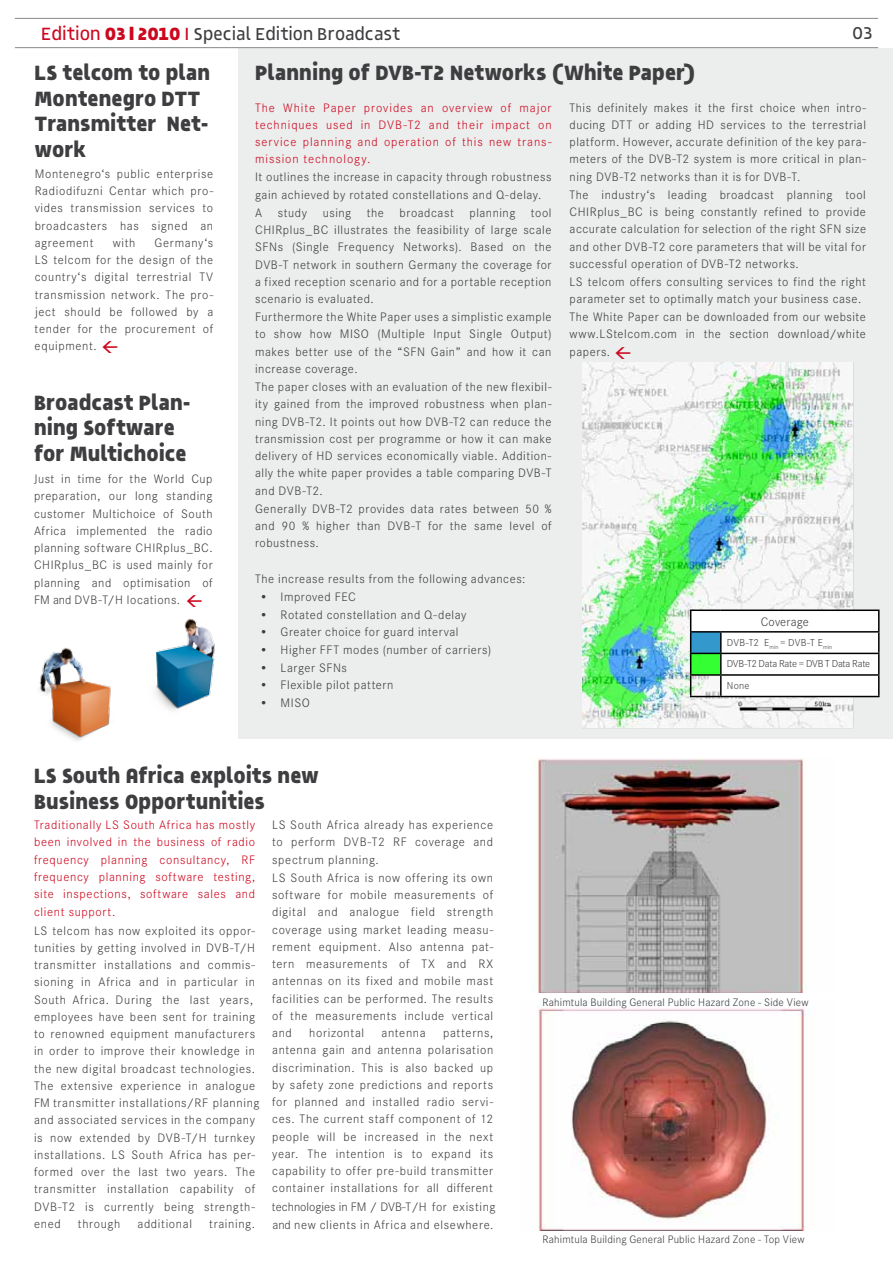
<style>
.page{position:relative;width:893px;height:1263px;background:#fff}
.page>*{position:absolute;margin:0;border:0;box-sizing:border-box;transform-origin:0 0}
.t1{font:21px/25.5px "Generation Z Bold";color:#3e3d40}
.t2{font:17.55px "Generation Z Medium";color:#3e3d40}
.t3{font:300 12.75px/17.2px "Corporate S";letter-spacing:.045em;color:#3e3d40;text-align:justify}
.t4{font:300 12.75px/17.2px "Corporate S";letter-spacing:.065em;color:#cd071e;text-align:justify}
.t5{font:300 12.75px "Corporate S";color:#3e3d40}
.t6{font:300 12.75px "Corporate S";letter-spacing:.01em;color:#3e3d40}
.t7{font:300 11.25px "Corporate S";letter-spacing:.015em;color:#3e3d40}
.t8{font:300 10.5px/21.6px "Corporate S";letter-spacing:-.02em;color:#3e3d40}
.s1{font-size:18px;color:#cd071e}
.s2{font-family:"Generation Z Bold";font-size:18px;color:#cd071e}
.s3{font-family:"Stone Sans";font-weight:700;font-size:18px;color:#cd071e}
</style>
<div class="page">
<div style="left:238px;top:48px;width:655px;height:690px;background:#eceded"></div>
<hr style="left:15px;top:18px;width:863px;height:1px;background:#87888a">
<hr style="left:15px;top:47px;width:863px;height:1px;background:#87888a">
<img style="left:583px;top:363px;width:272px;height:365px">
<hr style="left:690px;top:609px;width:31px;height:2px;background:#000">
<hr style="left:721px;top:609px;width:158px;height:2px;background:#000">
<svg style="left:690px;top:610px;width:189px;height:86px;background:#dae5df"></svg>
<hr style="left:690px;top:696px;width:31px;height:1px;background:#000">
<hr style="left:721px;top:696px;width:158px;height:1px;background:#000">
<img style="left:156px;top:618px;width:59px;height:92px">
<img style="left:39px;top:648px;width:72px;height:93px">
<img style="left:538px;top:1005px;width:268px;height:225px">
<img style="left:536px;top:758px;width:270px;height:235px">
<h2 class="t2" style="left:41px;top:23px;width:361px"><span class="s1">Edition</span> <span class="s2">03</span><span class="s3">l</span><span class="s2">2010</span> <span class="s1">I</span> Special Edition Broadcast</h2>
<h2 class="t2" style="left:852px;top:22px;width:22px">03</h2>
<h1 class="t1" style="left:35px;top:59px;width:177px">LS telcom to plan</h1>
<h1 class="t1" style="left:255px;top:59px;width:441px">Planning of DVB-T2 Networks (White Paper)</h1>
<h1 class="t1" style="left:35px;top:85px;width:175px">Montenegro DTT<br>Transmitter Net&shy;work</h1>
<p class="t4" style="left:255px;top:99px;width:298px">The White Paper provides an overview of major techniques used in DVB-T2 and their impact on service planning and operation of this new trans&shy;mission technology.</p>
<p class="t3" style="left:255px;top:169px;width:298px;text-align:left">It outlines the increase in capacity through robustness gain achieved by rotated constellations and Q-delay.<br>A study using the broadcast planning tool CHIRplus_BC illustrates the feasibility of large scale SFNs (Single Frequency Networks). Based on the DVB-T network in southern Germany the coverage for a fixed reception scenario and for a portable reception scenario is evaluated.<br>Furthermore the White Paper uses a simplistic example to show how MISO (Multiple Input Single Output) makes better use of the “SFN Gain” and how it can increase coverage.<br>The paper closes with an evaluation of the new flexibil&shy;ity gained from the improved robustness when plan&shy;ning DVB-T2. It points out how DVB-T2 can reduce the transmission cost per programme or how it can make delivery of HD services economically viable. Addition&shy;ally the white paper provides a table comparing DVB-T and DVB-T2.<br>Generally DVB-T2 provides data rates between 50 % and 90 % higher than DVB-T for the same level of robustness.</p>
<p class="t3" style="left:255px;top:571px;width:272px">The increase results from the following advances:</p>
<p class="t3" style="left:259px;top:588px;width:98px">• Improved FEC</p>
<p class="t3" style="left:259px;top:606px;width:209px">• Rotated constellation and Q-delay</p>
<p class="t3" style="left:259px;top:624px;width:201px">• Greater choice for guard interval</p>
<p class="t3" style="left:259px;top:641px;width:233px">• Higher FFT modes (number of carriers)</p>
<p class="t3" style="left:259px;top:659px;width:89px">• Larger SFNs</p>
<p class="t3" style="left:259px;top:677px;width:136px">• Flexible pilot pattern</p>
<p class="t3" style="left:259px;top:694px;width:52px">• MISO</p>
<p class="t3" style="left:570px;top:99px;width:298px;text-align:left">This definitely makes it the first choice when intro&shy;ducing DTT or adding HD services to the terrestrial platform. However, accurate definition of the key para&shy;meters of the DVB-T2 system is more critical in plan&shy;ning DVB-T2 networks than it is for DVB-T.<br>The industry‘s leading broadcast planning tool CHIRplus_BC is being constantly refined to provide accurate calculation for selection of the right SFN size and other DVB-T2 core parameters that will be vital for successful operation of DVB-T2 networks.<br>LS telcom offers consulting services to find the right parameter set to optimally match your business case.<br>The White Paper can be downloaded from our website www.LStelcom.com in the section download/white papers.</p>
<p class="t3" style="left:35px;top:165px;width:180px">Montenegro‘s public enterprise Radiodifuzni Centar which pro&shy;vides transmission services to broadcasters has signed an agreement</p>
<p class="t3" style="left:35px;top:234px;width:180px;text-indent:120px">Germany‘s LS telcom for the design of the country‘s digital terrestrial TV transmission network. The pro&shy;ject should be followed by a tender for the procurement of equipment.</p>
<p class="t3" style="left:113px;top:234px;width:24px">with</p>
<h1 class="t1" style="left:34px;top:389px;width:158px">Broadcast Plan&shy;ning Software for Multichoice</h1>
<p class="t3" style="left:34px;top:470px;width:180px">Just in time for the World Cup preparation, our long standing customer Multichoice of South Africa implemented the radio planning software CHIRplus_BC.<br>CHIRplus_BC is used mainly for planning and optimisation of FM and DVB-T/H locations.</p>
<p class="t6" style="left:761px;top:614px;width:50px">Coverage</p>
<p class="t8" style="left:727px;top:631px;width:145px">DVB-T2 E<sub>min</sub> = DVB-T E<sub>min<br></sub>DVB-T2 Data Rate = DVB T Data Rate<br>None</p>
<h1 class="t1" style="left:34px;top:762px;width:287px">LS South Africa exploits new<br>Business Opportunities</h1>
<p class="t3" style="left:272px;top:816px;width:223px;text-align:left">LS South Africa already has experience to perform DVB-T2 RF coverage and spectrum planning.<br>LS South Africa is now offering its own software for mobile measurements of digital and analogue field strength coverage using market leading measu&shy;rement equipment. Also antenna pat&shy;tern measurements of TX and RX antennas on its fixed and mobile mast facilities can be performed. The results of the measurements include vertical and</p>
<p class="t4" style="left:34px;top:816px;width:223px">Traditionally LS South Africa has mostly been involved in the business of radio frequency planning consultancy, RF frequency planning software testing, site inspections, software sales and client support.</p>
<p class="t3" style="left:34px;top:922px;width:227px;text-align:left">LS telcom has now exploited its oppor&shy;tunities by getting involved in DVB-T/H transmitter installations and commis&shy;sioning in Africa and in particular in South Africa. During the last years, employees have been sent for training to renowned equipment manufacturers in order to improve their knowledge in the new digital broadcast technologies.<br>The extensive experience in analogue FM transmitter installations/RF planning and associated services in the company is now extended by DVB-T/H turnkey installations. LS South Africa has per&shy;formed over the last two years. The transmitter installation capability of DVB-T2 is currently being strength&shy;ened</p>
<p class="t3" style="left:309px;top:1024px;width:56px">horizontal</p>
<p class="t3" style="left:382px;top:1024px;width:46px">antenna</p>
<p class="t3" style="left:272px;top:1024px;width:223px;text-indent:171px">patterns, antenna gain and antenna polarisation discrimination. This is also backed up by safety zone predictions and reports for planned and installed radio servi&shy;ces. The current staff component of 12 people will be increased in the next year. The intention is to expand its capability to offer pre-build transmitter container installations for all different</p>
<p class="t3" style="left:272px;top:1216px;width:223px">and new clients in Africa and elsewhere.</p>
<p class="t5" style="left:272px;top:1199px;width:225px">technologies in FM / DVB-T/H for existing</p>
<p class="t3" style="left:78px;top:1215px;width:44px">through</p>
<p class="t3" style="left:137px;top:1215px;width:56px">additional</p>
<p class="t3" style="left:209px;top:1215px;width:47px">training.</p>
<p class="t7" style="left:542px;top:996px;width:267px">Rahimtula Building General Public Hazard Zone - Side View</p>
<p class="t7" style="left:542px;top:1233px;width:264px">Rahimtula Building General Public Hazard Zone - Top View</p>
</div>
